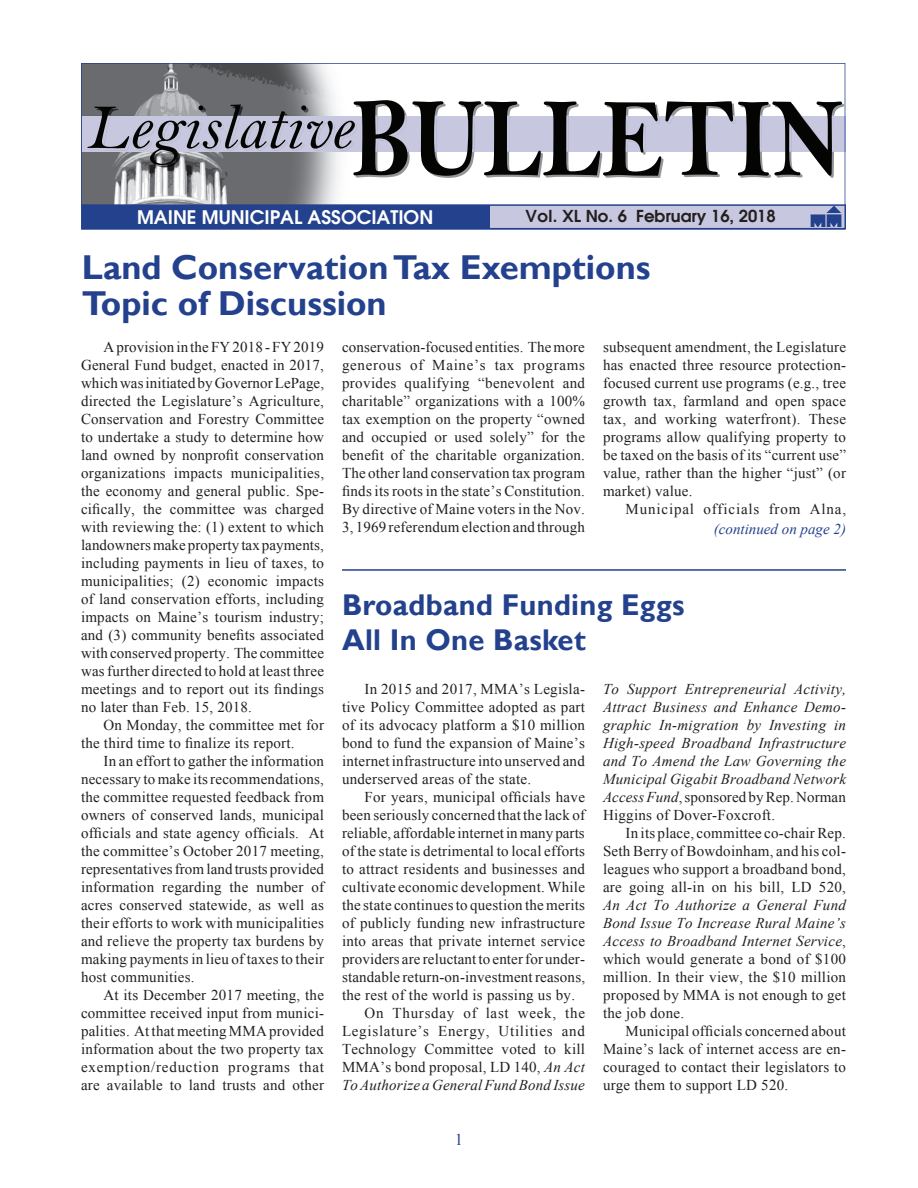
<style>
.page{position:relative;width:918px;height:1188px;background:#fff}
.page>*{position:absolute;margin:0;border:0;box-sizing:border-box;transform-origin:0 0}
.Headline_--_JAZZY{font:700 34.5px/36px "Gill Sans";color:#23418d}
.Headline_--_JAZZY-BU{font:700 30px/34.5px "Gill Sans";letter-spacing:.01em;color:#23418d}
.t1{font:600 18.75px "Avant Garde";color:#fff}
.t2{font:600 16.5px "Avant Garde";color:#231f20}
.t3{font:16.5px "Times New Roman";color:#23418d}
.Body_text-BULLETIN{font:15px/18px "Times New Roman";letter-spacing:.015em;color:#231f20;text-align:justify}
.Body_text-BULLETIN-2{font:italic 15px/18px "Times New Roman";letter-spacing:.02em;color:#231f20;text-align:justify}
.Body_text-BULLETIN-3{font:15px "Times New Roman";letter-spacing:.06em;color:#231f20}
.SUB_HEAD_for_Joint_S{font:italic 15px "Times New Roman";color:#23418d}
.s1{font-style:italic}
.s2{font-style:normal}
</style>
<div class="page">
<svg style="left:81px;top:63px;width:764px;height:167px"></svg>
<svg style="left:81px;top:204px;width:765px;height:25px;background:#a3aacd"></svg>
<div style="left:83px;top:206px;width:407px;height:22px;background:#23418d"></div>
<img style="left:811px;top:206px;width:30px;height:21px">
<hr style="left:342px;top:569px;width:504px;height:2px;background:#23418d">
<p class="t1" style="left:137px;top:204px;width:298px">MAINE MUNICIPAL ASSOCIATION</p>
<p class="t2" style="left:526px;top:205px;width:252px">Vol. XL No. 6 February 16, 2018</p>
<p class="Headline_--_JAZZY" style="left:82px;top:250px;width:570px">Land Conservation Tax Exemptions<br>Topic of Discussion</p>
<p class="Body_text-BULLETIN" style="left:81px;top:338px;width:245px;text-indent:22px">A provision in the FY 2018 - FY 2019<br>General Fund budget, enacted in 2017, which was initiated by Governor LePage, directed the Legislature’s Agriculture, Conservation and Forestry Committee to undertake a study to determine how land owned by nonprofit conservation organizations impacts municipalities, the economy and general public. Spe&shy;cifically, the committee was charged with reviewing the: (1) extent to which landowners make property tax payments, including payments in lieu of taxes, to municipalities; (2) economic impacts of land conservation efforts, including impacts on Maine’s tourism industry; and (3) community benefits associated with conserved property. The committee was further directed to hold at least three meetings and to report out its findings no later than Feb. 15, 2018.</p>
<p class="Body_text-BULLETIN" style="left:81px;top:716px;width:245px;text-indent:22px">On Monday, the committee met for the third time to finalize its report.</p>
<p class="Body_text-BULLETIN" style="left:81px;top:752px;width:245px;text-indent:22px">In an effort to gather the information necessary to make its recommendations, the committee requested feedback from owners of conserved lands, municipal officials and state agency officials. At the committee’s October 2017 meeting, representatives from land trusts provided information regarding the number of acres conserved statewide, as well as their efforts to work with municipalities and relieve the property tax burdens by making payments in lieu of taxes to their host communities.</p>
<p class="Body_text-BULLETIN" style="left:81px;top:986px;width:245px;text-indent:22px">At its December 2017 meeting, the committee received input from munici&shy;palities. At that meeting MMA provided information about the two property tax exemption/reduction programs that are available to land trusts and other</p>
<p class="Body_text-BULLETIN" style="left:342px;top:338px;width:245px">conservation-focused entities. The more generous of Maine’s tax programs provides qualifying “benevolent and charitable” organizations with a 100% tax exemption on the property “owned and occupied or used solely” for the benefit of the charitable organization.<br>The other land conservation tax program finds its roots in the state’s Constitution.<br>By directive of Maine voters in the Nov.<br>3, 1969 referendum election and through</p>
<p class="Body_text-BULLETIN" style="left:603px;top:338px;width:245px">subsequent amendment, the Legislature has enacted three resource protection&shy;focused current use programs (e.g., tree growth tax, farmland and open space tax, and working waterfront). These programs allow qualifying property to be taxed on the basis of its “current use” value, rather than the higher “just” (or market) value.</p>
<p class="Body_text-BULLETIN-3" style="left:626px;top:499px;width:222px">Municipal officials from Alna,</p>
<p class="SUB_HEAD_for_Joint_S" style="left:714px;top:519px;width:134px">(continued on page 2)</p>
<p class="Headline_--_JAZZY-BU" style="left:342px;top:588px;width:344px">Broadband Funding Eggs<br>All In One Basket</p>
<p class="Body_text-BULLETIN" style="left:342px;top:679px;width:245px;text-indent:22px">In 2015 and 2017, MMA’s Legisla&shy;tive Policy Committee adopted as part of its advocacy platform a $10 million bond to fund the expansion of Maine’s internet infrastructure into unserved and underserved areas of the state.</p>
<p class="Body_text-BULLETIN" style="left:342px;top:787px;width:245px;text-indent:22px">For years, municipal officials have been seriously concerned that the lack of reliable, affordable internet in many parts of the state is detrimental to local efforts to attract residents and businesses and cultivate economic development. While the state continues to question the merits of publicly funding new infrastructure into areas that private internet service providers are reluctant to enter for under&shy;standable return-on-investment reasons, the rest of the world is passing us by.</p>
<p class="Body_text-BULLETIN" style="left:342px;top:1003px;width:245px;text-indent:22px">On Thursday of last week, the Legislature’s Energy, Utilities and Technology Committee voted to kill MMA’s bond proposal, LD 140, <span class="s1">An Act To Authorize a General Fund Bond Issue</span></p>
<p class="Body_text-BULLETIN-2" style="left:603px;top:679px;width:245px">To Support Entrepreneurial Activity, Attract Business and Enhance Demo&shy;graphic In-migration by Investing in High-speed Broadband Infrastructure and To Amend the Law Governing the Municipal Gigabit Broadband Network Access Fund<span class="s2">, sponsored by Rep. Norman Higgins of Dover-Foxcroft.</span></p>
<p class="Body_text-BULLETIN" style="left:603px;top:823px;width:245px;text-indent:22px">In its place, committee co-chair Rep.<br>Seth Berry of Bowdoinham, and his col&shy;leagues who support a broadband bond, are going all-in on his bill, LD 520, <span class="s1">An Act To Authorize a General Fund Bond Issue To Increase Rural Maine’s Access to Broadband Internet Service</span>, which would generate a bond of $100 million. In their view, the $10 million proposed by MMA is not enough to get the job done.</p>
<p class="Body_text-BULLETIN" style="left:603px;top:1021px;width:245px;text-indent:22px">Municipal officials concerned about Maine’s lack of internet access are en&shy;couraged to contact their legislators to urge them to support LD 520.</p>
<p class="t3" style="left:455px;top:1129px;width:10px">1</p>
</div>
